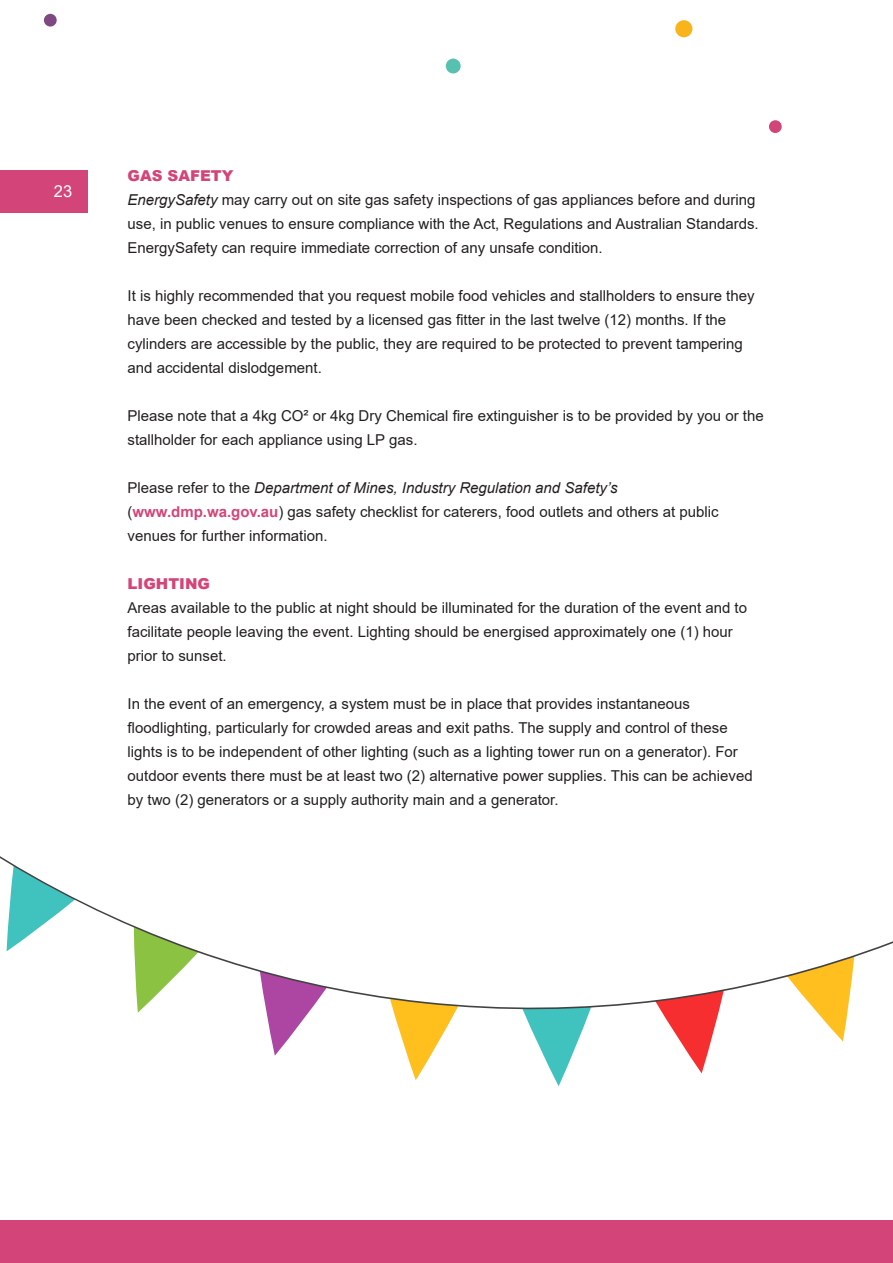
<style>
.page{position:relative;width:893px;height:1263px;background:#fff}
.page>*{position:absolute;margin:0;border:0;box-sizing:border-box;transform-origin:0 0}
.t1{font:16.5px "Arial";color:#fff}
.t2{font:15px/24px "Arial";color:#231f20}
.t3{font:900 15px "Arial";color:#d34579}
.s1{font-style:italic}
.s2{font-weight:700;color:#d34579}
</style>
<div class="page">
<div style="left:0;top:1220px;width:893px;height:43px;background:#d34579"></div>
<div style="left:0;top:170px;width:88px;height:43px;background:#d34579"></div>
<div style="left:675px;top:20px;width:17px;height:17px;background:#f9b41c;border-radius:50%"></div>
<div style="left:446px;top:59px;width:15px;height:14px;background:#57c1af;border-radius:50%"></div>
<div style="left:44px;top:14px;width:13px;height:13px;background:#804882;border-radius:50%"></div>
<div style="left:769px;top:120px;width:13px;height:13px;background:#d34579;border-radius:50%"></div>
<svg style="left:817px;top:1012px;width:31px;height:29px"></svg>
<svg style="left:662px;top:1012px;width:57px;height:61px"></svg>
<svg style="left:524px;top:1012px;width:66px;height:74px"></svg>
<svg style="left:393px;top:1012px;width:62px;height:68px"></svg>
<svg style="left:266px;top:1012px;width:43px;height:44px"></svg>
<svg style="left:0;top:856px;width:893px;height:156px"></svg>
<p class="t1" style="left:54px;top:180px;width:20px">23</p>
<p class="t3" style="left:128px;top:165px;width:107px">GAS SAFETY</p>
<p class="t2" style="left:128px;top:188px;width:633px"><span class="s1">EnergySafety</span> may carry out on site gas safety inspections of gas appliances before and during use, in public venues to ensure compliance with the Act, Regulations and Australian Standards.<br>EnergySafety can require immediate correction of any unsafe condition.</p>
<p class="t2" style="left:128px;top:284px;width:628px">It is highly recommended that you request mobile food vehicles and stallholders to ensure they have been checked and tested by a licensed gas fitter in the last twelve (12) months. If the cylinders are accessible by the public, they are required to be protected to prevent tampering and accidental dislodgement.</p>
<p class="t2" style="left:128px;top:404px;width:638px">Please note that a 4kg CO² or 4kg Dry Chemical fire extinguisher is to be provided by you or the stallholder for each appliance using LP gas.</p>
<p class="t2" style="left:128px;top:476px;width:593px">Please refer to the <span class="s1">Department of Mines, Industry Regulation and Safety’s </span>(<span class="s2">www.dmp.wa.gov.au</span>) gas safety checklist for caterers, food outlets and others at public venues for further information.</p>
<p class="t3" style="left:128px;top:573px;width:84px">LIGHTING</p>
<p class="t2" style="left:128px;top:596px;width:621px">Areas available to the public at night should be illuminated for the duration of the event and to facilitate people leaving the event. Lighting should be energised approximately one (1) hour prior to sunset.</p>
<p class="t2" style="left:128px;top:692px;width:627px">In the event of an emergency, a system must be in place that provides instantaneous floodlighting, particularly for crowded areas and exit paths. The supply and control of these lights is to be independent of other lighting (such as a lighting tower run on a generator). For outdoor events there must be at least two (2) alternative power supplies. This can be achieved by two (2) generators or a supply authority main and a generator.</p>
</div>
